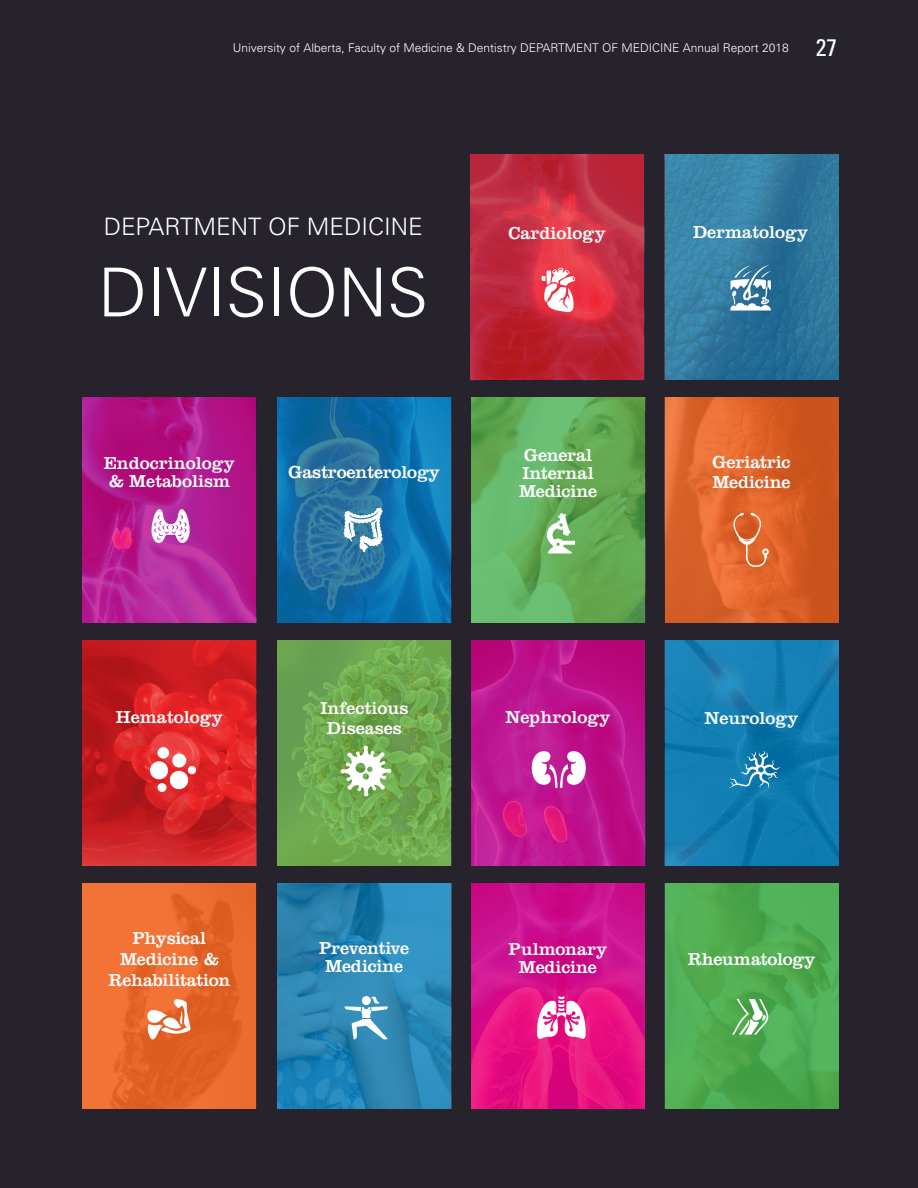
<style>
.page{position:relative;width:918px;height:1188px;background:#fff}
.page>*{position:absolute;margin:0;border:0;box-sizing:border-box;transform-origin:0 0}
.t1{font:300 67.5px "Univers";color:#fff}
.t2{font:300 24px "Univers";color:#fff}
.t3{font:18px/18px "Clarendon";color:#fff;text-align:center}
.t4{font:300 12px "Univers";color:#fff}
.s1{font-weight:400;font-stretch:condensed;font-size:24px}
</style>
<div class="page">
<div style="left:1px;top:0;width:917px;height:1188px;background:#27232d"></div>
<img style="left:470px;top:155px;width:174px;height:225px">
<svg style="left:541px;top:267px;width:35px;height:47px;background:#f59ca3"></svg>
<img style="left:665px;top:155px;width:173px;height:225px">
<svg style="left:730px;top:265px;width:41px;height:46px;background:#7ba6be"></svg>
<img style="left:82px;top:397px;width:174px;height:225px">
<svg style="left:151px;top:509px;width:39px;height:34px"></svg>
<img style="left:277px;top:397px;width:174px;height:225px">
<svg style="left:343px;top:508px;width:41px;height:45px;background:#82aec7"></svg>
<img style="left:471px;top:397px;width:174px;height:225px">
<svg style="left:547px;top:513px;width:28px;height:40px"></svg>
<img style="left:665px;top:397px;width:173px;height:225px">
<svg style="left:732px;top:513px;width:37px;height:54px;background:#e27645"></svg>
<img style="left:83px;top:640px;width:173px;height:225px">
<div style="left:170px;top:771px;width:18px;height:18px;background:#fff;border-radius:50%"></div>
<div style="left:188px;top:766px;width:8px;height:8px;background:#fff;border-radius:50%"></div>
<div style="left:172px;top:753px;width:14px;height:15px;background:#fff;border-radius:50%"></div>
<div style="left:150px;top:761px;width:18px;height:18px;background:#fff;border-radius:50%"></div>
<div style="left:157px;top:747px;width:12px;height:12px;background:#fff;border-radius:50%"></div>
<div style="left:158px;top:783px;width:8px;height:9px;background:#fff;border-radius:50%"></div>
<img style="left:278px;top:640px;width:173px;height:225px">
<svg style="left:341px;top:746px;width:50px;height:50px;background:#afce9c"></svg>
<img style="left:471px;top:640px;width:174px;height:225px">
<svg style="left:531px;top:751px;width:56px;height:37px;background:#df8eca"></svg>
<img style="left:665px;top:640px;width:173px;height:225px">
<svg style="left:729px;top:751px;width:52px;height:39px;background:#358fba"></svg>
<img style="left:82px;top:883px;width:174px;height:225px">
<svg style="left:145px;top:998px;width:46px;height:46px;background:#ee9971"></svg>
<img style="left:277px;top:883px;width:174px;height:225px">
<svg style="left:345px;top:996px;width:43px;height:44px;background:#70aecc"></svg>
<img style="left:471px;top:883px;width:174px;height:225px">
<svg style="left:536px;top:996px;width:50px;height:44px;background:#f289c1"></svg>
<img style="left:665px;top:883px;width:173px;height:225px">
<svg style="left:732px;top:999px;width:37px;height:36px"></svg>
<p class="t4" style="left:233px;top:40px;width:606px">U niversity of Alberta, Faculty of Medicine &amp; Dentistry Departm ent of Med icine Annual Report 2018 <span class="s1">27</span></p>
<h2 class="t2" style="left:104px;top:212px;width:321px">Departm ent of Medicine</h2>
<h1 class="t1" style="left:98px;top:252px;width:206px">DIVISION</h1>
<h1 class="t1" style="left:387px;top:252px;width:43px">S</h1>
<p class="t3" style="left:104px;top:454px;width:133px;text-align:left">Endocrinology &amp; Metabolism</p>
<p class="t3" style="left:289px;top:463px;width:153px">Gastroenterology</p>
<p class="t3" style="left:509px;top:223px;width:99px">Cardiology</p>
<p class="t3" style="left:693px;top:222px;width:117px">Dermatology</p>
<p class="t3" style="left:519px;top:446px;width:79px;text-align:left">General<br>Internal<br>Medicine</p>
<p class="t3" style="left:712px;top:452px;width:79px;line-height:19.5px;text-align:left">Geriatric<br>Medicine</p>
<p class="t3" style="left:116px;top:708px;width:109px">Hematology</p>
<p class="t3" style="left:320px;top:698px;width:90px;line-height:19.5px">Infectious<br>Diseases</p>
<p class="t3" style="left:506px;top:708px;width:107px">Nephrology</p>
<p class="t3" style="left:705px;top:708px;width:96px">Neurology</p>
<p class="t3" style="left:108px;top:927px;width:124px;line-height:21px">Physical<br>Medicine &amp;<br>Rehabilitation</p>
<p class="t3" style="left:319px;top:938px;width:92px">Preventive<br>Medicine</p>
<p class="t3" style="left:509px;top:940px;width:100px">Pulmonary<br>Medicine</p>
<p class="t3" style="left:688px;top:949px;width:129px">Rheumatology</p>
</div>
